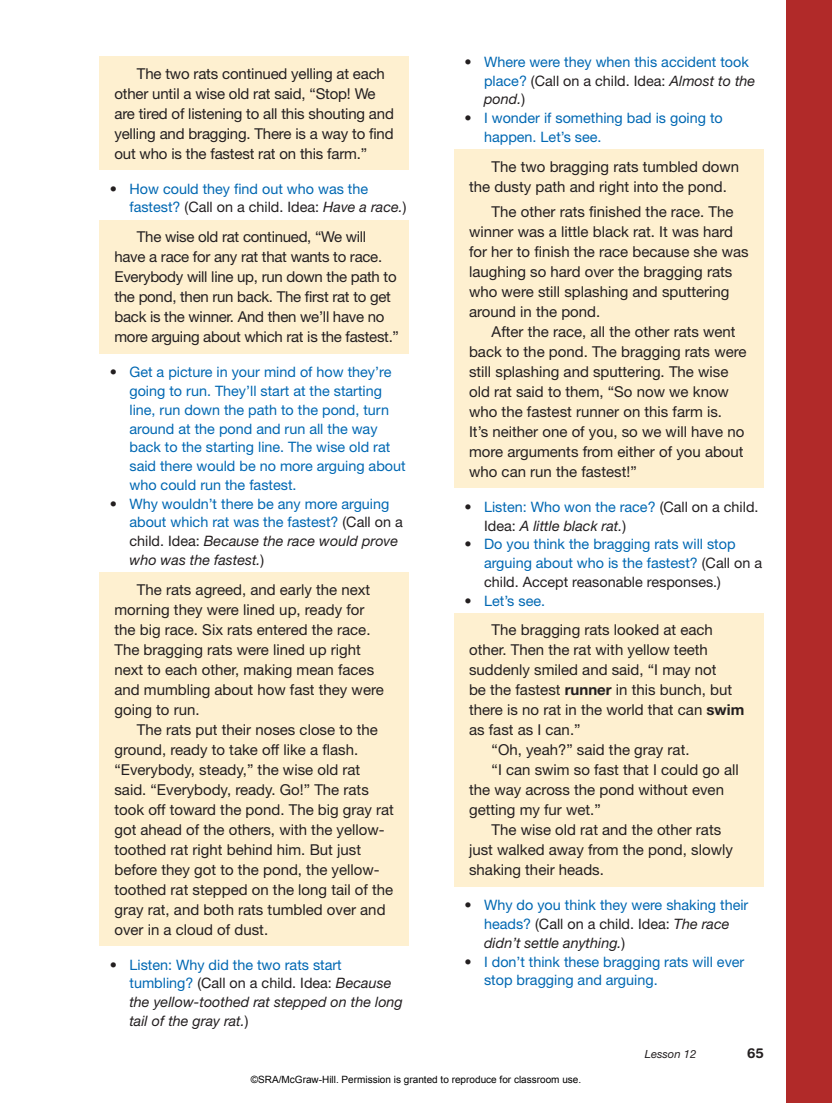
<style>
.page{position:relative;width:835px;height:1104px;background:#fff}
.page>*{position:absolute;margin:0;border:0;box-sizing:border-box;transform-origin:0 0}
.t1{font:15px/20px "Helvetica Neue LT Std";color:#231f20}
.t2{font:15px/20px "Helvetica Neue LT Std";letter-spacing:-.02em;color:#231f20}
.t3{font:14.38px/18.8px "Helvetica Neue LT Std";color:#0168b3}
.t4{font:italic 14.38px/18.8px "Helvetica Neue LT Std";color:#231f20}
.t5{font:14.38px/18.8px "Helvetica Neue LT Std";color:#231f20}
.t6{font:700 13.75px "Helvetica Rounded LT Std";color:#231f20}
.t7{font:italic 11.25px "Helvetica Neue LT Std";color:#231f20}
.t8{font:10px "Arial";color:#000}
.s1{color:#231f20}
.s2{font-style:italic;color:#231f20}
.s3{font-style:normal}
.s4{font-style:normal;color:#0168b3}
.s5{color:#0168b3}
.s6{font-style:italic}
.s7{font-weight:700}
</style>
<div class="page">
<div style="left:786px;top:0;width:45px;height:1103px;background:#b12a29"></div>
<div style="left:99px;top:57px;width:310px;height:113px;background:#fef0d0"></div>
<div style="left:99px;top:220px;width:310px;height:134px;background:#fef0d0"></div>
<div style="left:99px;top:573px;width:310px;height:373px;background:#fef0d0"></div>
<div style="left:454px;top:150px;width:309px;height:338px;background:#fef0d0"></div>
<div style="left:454px;top:613px;width:309px;height:274px;background:#fef0d0"></div>
<p class="t1" style="left:114px;top:65px;width:281px;text-indent:22px">The two rats continued yelling at each other until a wise old rat said, “Stop! We are tired of listening to all this shouting and yelling and bragging. There is a way to find out who is the fastest rat on this farm.”</p>
<p class="t3" style="left:129px;top:181px;width:278px;text-indent:-20px"><span class="s1">•</span> How could they find out who was the fastest? <span class="s1">(Call on a child. Idea:</span> <span class="s2">Have a race.</span><span class="s1">)</span></p>
<p class="t2" style="left:114px;top:228px;width:286px;text-indent:22px">The wise old rat continued, “We will have a race for any rat that wants to race.<br>Everybody will line up, run down the path to the pond, then run back. The first rat to get back is the winner. And then we’ll have no more arguing about which rat is the fastest.”</p>
<p class="t3" style="left:129px;top:364px;width:277px;text-indent:-20px"><span class="s1">•</span> Get a picture in your mind of how they’re going to run. They’ll start at the starting line, run down the path to the pond, turn around at the pond and run all the way back to the starting line. The wise old rat said there would be no more arguing about who could run the fastest.</p>
<p class="t3" style="left:129px;top:495px;width:275px;text-indent:-20px"><span class="s1">•</span> Why wouldn’t there be any more arguing about which rat was the fastest? <span class="s1">(Call on a child. Idea:</span> <span class="s2">Because the race would prove who was the fastest.</span><span class="s1">)</span></p>
<p class="t1" style="left:137px;top:581px;width:235px">The rats agreed, and early the next</p>
<p class="t1" style="left:114px;top:601px;width:251px">morning they were lined up, ready for</p>
<p class="t1" style="left:114px;top:621px;width:257px">the big race. Six rats entered the race.</p>
<p class="t1" style="left:114px;top:641px;width:248px">The bragging rats were lined up right</p>
<p class="t1" style="left:114px;top:661px;width:261px">next to each other, making mean faces</p>
<p class="t1" style="left:114px;top:681px;width:271px">and mumbling about how fast they were</p>
<p class="t1" style="left:114px;top:701px;width:87px">going to run.</p>
<p class="t1" style="left:137px;top:721px;width:242px">The rats put their noses close to the</p>
<p class="t1" style="left:114px;top:741px;width:245px">ground, ready to take off like a flash.</p>
<p class="t1" style="left:114px;top:761px;width:247px">“Everybody, steady,” the wise old rat</p>
<p class="t1" style="left:114px;top:781px;width:256px">said. “Everybody, ready. Go!” The rats</p>
<p class="t1" style="left:114px;top:801px;width:281px">took off toward the pond. The big gray rat</p>
<p class="t1" style="left:114px;top:821px;width:272px">got ahead of the others, with the yellow-</p>
<p class="t1" style="left:114px;top:841px;width:248px">toothed rat right behind him. But just</p>
<p class="t1" style="left:114px;top:861px;width:267px">before they got to the pond, the yellow-</p>
<p class="t1" style="left:114px;top:881px;width:280px">toothed rat stepped on the long tail of the</p>
<p class="t1" style="left:114px;top:901px;width:272px">gray rat, and both rats tumbled over and</p>
<p class="t1" style="left:114px;top:921px;width:155px">over in a cloud of dust.</p>
<p class="t4" style="left:129px;top:957px;width:275px;text-indent:-20px"><span class="s3">•</span> <span class="s4">Listen: Why did the two rats start tumbling?</span> <span class="s3">(Call on a child. Idea:</span> Because the yellow-toothed rat stepped on the long tail of the gray rat.<span class="s3">)</span></p>
<p class="t3" style="left:484px;top:54px;width:273px;text-indent:-20px"><span class="s1">•</span> Where were they when this accident took place? <span class="s1">(Call on a child. Idea:</span> <span class="s2">Almost to the pond.</span><span class="s1">)</span></p>
<p class="t3" style="left:484px;top:110px;width:240px;text-indent:-20px"><span class="s1">•</span> I wonder if something bad is going to happen. Let’s see.</p>
<p class="t1" style="left:469px;top:158px;width:272px;text-indent:22px">The two bragging rats tumbled down the dusty path and right into the pond.</p>
<p class="t1" style="left:491px;top:203px;width:243px">The other rats finished the race. The</p>
<p class="t1" style="left:469px;top:223px;width:265px">winner was a little black rat. It was hard</p>
<p class="t1" style="left:469px;top:243px;width:281px">for her to finish the race because she was</p>
<p class="t1" style="left:469px;top:263px;width:265px">laughing so hard over the bragging rats</p>
<p class="t1" style="left:469px;top:283px;width:262px">who were still splashing and sputtering</p>
<p class="t1" style="left:469px;top:303px;width:133px">around in the pond.</p>
<p class="t1" style="left:491px;top:323px;width:245px">After the race, all the other rats went</p>
<p class="t1" style="left:469px;top:343px;width:279px">back to the pond. The bragging rats were</p>
<p class="t1" style="left:469px;top:363px;width:261px">still splashing and sputtering. The wise</p>
<p class="t1" style="left:469px;top:383px;width:261px">old rat said to them, “So now we know</p>
<p class="t1" style="left:469px;top:403px;width:254px">who the fastest runner on this farm is.</p>
<p class="t1" style="left:469px;top:423px;width:277px">It’s neither one of you, so we will have no</p>
<p class="t1" style="left:469px;top:443px;width:276px">more arguments from either of you about</p>
<p class="t1" style="left:469px;top:463px;width:169px">who can run the fastest!”</p>
<p class="t5" style="left:484px;top:499px;width:276px;text-indent:-20px">• <span class="s5">Listen: Who won the race?</span> (Call on a child.<br>Idea: <span class="s6">A little black rat.</span>)</p>
<p class="t3" style="left:484px;top:536px;width:279px;text-indent:-20px"><span class="s1">•</span> Do you think the bragging rats will stop arguing about who is the fastest? <span class="s1">(Call on a child. Accept reasonable responses.)</span></p>
<p class="t3" style="left:464px;top:593px;width:82px"><span class="s1">•</span> Let’s see.</p>
<p class="t1" style="left:491px;top:622px;width:223px">The bragging rats looked at each</p>
<p class="t1" style="left:469px;top:642px;width:240px">other. Then the rat with yellow teeth</p>
<p class="t1" style="left:469px;top:662px;width:249px">suddenly smiled and said, “I may not</p>
<p class="t1" style="left:469px;top:682px;width:264px">be the fastest <span class="s7">runner</span> in this bunch, but</p>
<p class="t1" style="left:469px;top:702px;width:276px">there is no rat in the world that can <span class="s7">swim</span></p>
<p class="t1" style="left:469px;top:722px;width:113px">as fast as I can.”</p>
<p class="t1" style="left:491px;top:742px;width:199px">“Oh, yeah?” said the gray rat.</p>
<p class="t1" style="left:491px;top:762px;width:248px">“I can swim so fast that I could go all</p>
<p class="t1" style="left:469px;top:782px;width:256px">the way across the pond without even</p>
<p class="t1" style="left:469px;top:802px;width:133px">getting my fur wet.”</p>
<p class="t1" style="left:491px;top:822px;width:231px">The wise old rat and the other rats</p>
<p class="t1" style="left:469px;top:841px;width:265px">just walked away from the pond, slowly</p>
<p class="t1" style="left:469px;top:861px;width:136px">shaking their heads.</p>
<p class="t3" style="left:484px;top:897px;width:266px;text-indent:-20px"><span class="s1">•</span> Why do you think they were shaking their heads? <span class="s1">(Call on a child. Idea:</span> <span class="s2">The race didn’t settle anything.</span><span class="s1">)</span></p>
<p class="t3" style="left:484px;top:954px;width:262px;text-indent:-20px"><span class="s1">•</span> I don’t think these bragging rats will ever stop bragging and arguing.</p>
<p class="t7" style="left:644px;top:1050px;width:53px">Lesson 12</p>
<p class="t6" style="left:747px;top:1048px;width:18px">65</p>
<p class="t8" style="left:251px;top:1073px;width:332px">©SRA/McGraw-Hill. Permission is granted to reproduce for classroom use.</p>
</div>
